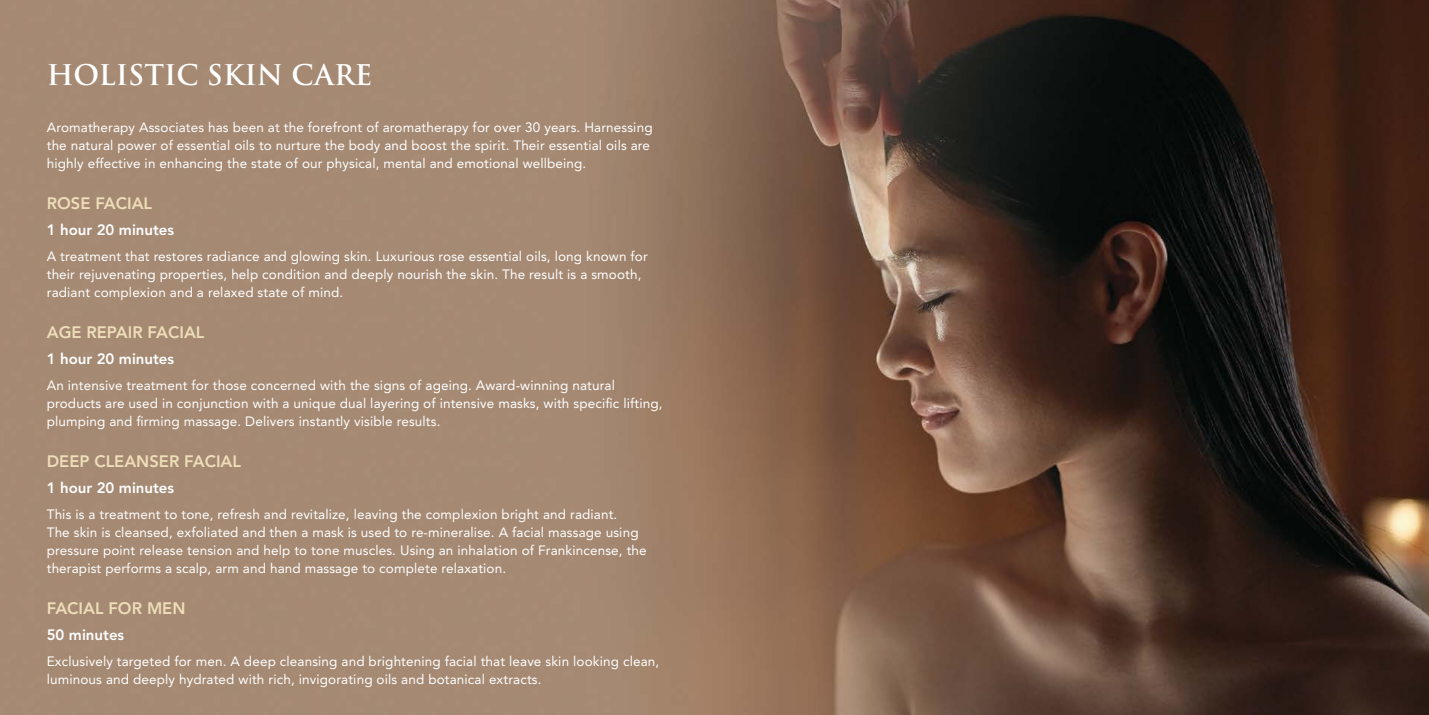
<style>
.page{position:relative;width:1429px;height:715px;background:#fff}
.page>*{position:absolute;margin:0;border:0;box-sizing:border-box;transform-origin:0 0}
.t1{font:700 27.75px "Trajan Pro";color:#fff}
.t2{font:800 16.5px "Avenir";color:#eeddb9}
.t3{font:800 15px "Avenir";color:#fff}
.t4{font:13.5px/18px "Avenir";letter-spacing:.01em;color:#fff}
</style>
<div class="page">
<img style="left:0;top:0;width:1429px;height:714px">
<h1 class="t1" style="left:47px;top:57px;width:327px">HOLISTIC SKIN CARE</h1>
<p class="t4" style="left:47px;top:118px;width:607px">Aromatherapy Associates has been at the forefront of aromatherapy for over 30 years. Harnessing the natural power of essential oils to nurture the body and boost the spirit. Their essential oils are highly effective in enhancing the state of our physical, mental and emotional wellbeing.</p>
<p class="t2" style="left:47px;top:194px;width:107px">ROSE FACIAL</p>
<p class="t3" style="left:47px;top:220px;width:129px">1 hour 20 minutes</p>
<p class="t4" style="left:47px;top:247px;width:602px">A treatment that restores radiance and glowing skin. Luxurious rose essential oils, long known for their rejuvenating properties, help condition and deeply nourish the skin. The result is a smooth, radiant complexion and a relaxed state of mind.</p>
<p class="t2" style="left:47px;top:323px;width:159px">AGE REPAIR FACIAL</p>
<p class="t3" style="left:47px;top:349px;width:129px">1 hour 20 minutes</p>
<p class="t4" style="left:47px;top:376px;width:617px">An intensive treatment for those concerned with the signs of ageing. Award-winning natural products are used in conjunction with a unique dual layering of intensive masks, with specific lifting, plumping and firming massage. Delivers instantly visible results.</p>
<p class="t2" style="left:47px;top:451px;width:196px">DEEP CLEANSER FACIAL</p>
<p class="t3" style="left:47px;top:478px;width:129px">1 hour 20 minutes</p>
<p class="t4" style="left:47px;top:505px;width:601px">This is a treatment to tone, refresh and revitalize, leaving the complexion bright and radiant.<br>The skin is cleansed, exfoliated and then a mask is used to re-mineralise. A facial massage using pressure point release tension and help to tone muscles. Using an inhalation of Frankincense, the therapist performs a scalp, arm and hand massage to complete relaxation.</p>
<p class="t2" style="left:47px;top:598px;width:140px">FACIAL FOR MEN</p>
<p class="t3" style="left:47px;top:625px;width:79px">50 minutes</p>
<p class="t4" style="left:47px;top:652px;width:614px">Exclusively targeted for men. A deep cleansing and brightening facial that leave skin looking clean, luminous and deeply hydrated with rich, invigorating oils and botanical extracts.</p>
</div>
